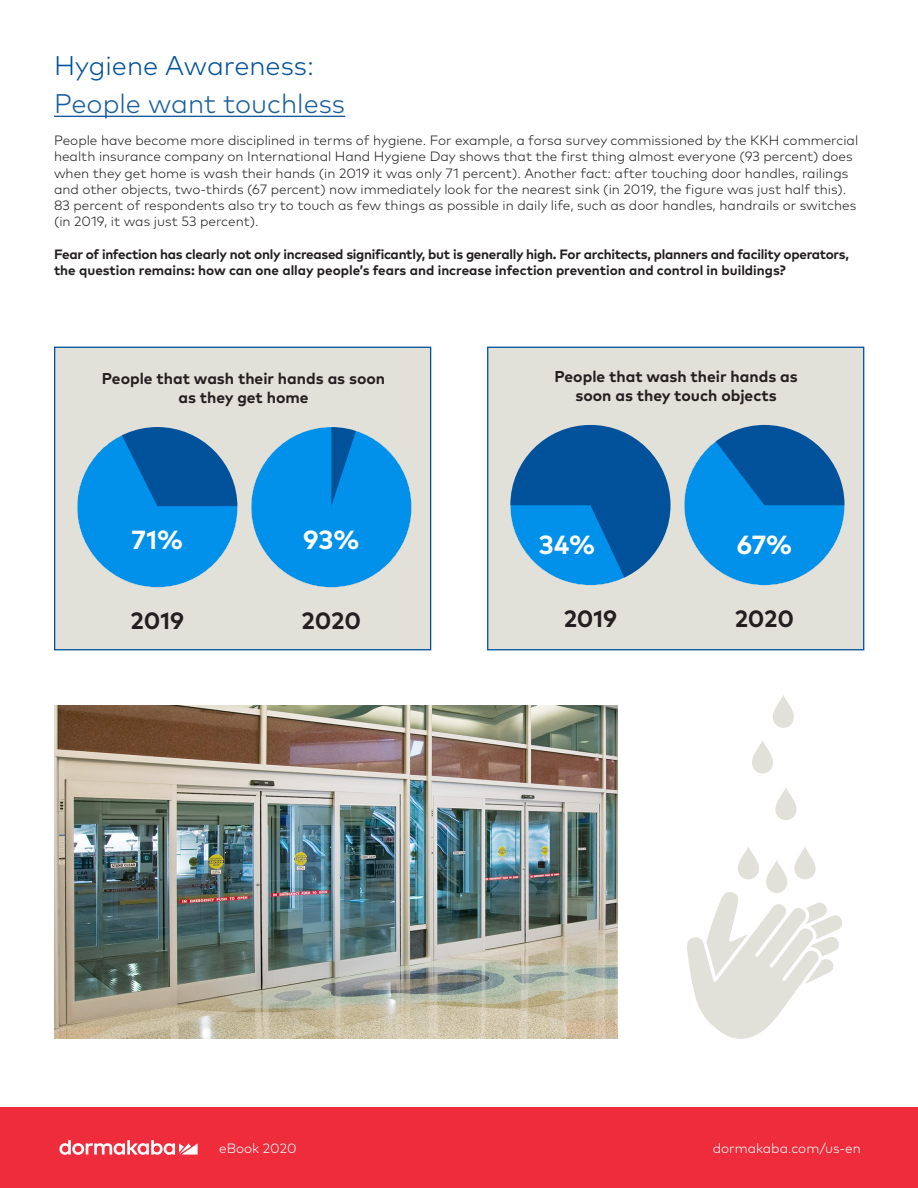
<style>
.page{position:relative;width:918px;height:1188px;background:#fff}
.page>*{position:absolute;margin:0;border:0;box-sizing:border-box;transform-origin:0 0}
.Subtitle_20pt_24pt{font:300 27px "Mark Pro";color:#175d9e}
.Subtitle_20pt_24pt-2{font:300 27px "Mark Pro";color:#01519b}
.Tab_Head_center_ligh{font:700 26.25px "Mark Pro";letter-spacing:.005em;color:#fff}
.Descriptor_light_bla{font:700 23.55px "Mark Pro";color:#231f20}
.Descriptor_light_bla-2{font:700 15.75px/18.9px "Mark Pro";color:#231f20;text-align:center}
.Descriptor_light_bla-3{font:300 13.5px/16.2px "Mark Pro";color:#231f20}
.Descriptor_light_bla-4{font:700 13.5px/16.2px "Mark Pro";letter-spacing:-.02em;color:#231f20}
.Tab_Head_center_ligh-2{font:300 13.5px "Mark Pro";color:#fff}
</style>
<div class="page">
<div style="left:0;top:1107px;width:918px;height:81px;background:#ee2c3b"></div>
<svg style="left:59px;top:1140px;width:139px;height:15px"></svg>
<hr style="left:54px;top:116px;width:291px;height:1px;background:#175d9e">
<img style="left:54px;top:705px;width:564px;height:334px">
<div style="left:54px;top:347px;width:377px;height:303px;background:#e2e1d9;border:1px solid #01519b"></div>
<svg style="left:77px;top:435px;width:160px;height:152px"></svg>
<svg style="left:251px;top:427px;width:160px;height:160px"></svg>
<div style="left:487px;top:347px;width:377px;height:303px;background:#e2e1d9;border:1px solid #01519b"></div>
<div style="left:510px;top:425px;width:161px;height:160px;background:#01519b;border-radius:50%"></div>
<svg style="left:510px;top:505px;width:114px;height:80px"></svg>
<div style="left:684px;top:425px;width:161px;height:160px;background:#01519b;border-radius:50%"></div>
<svg style="left:684px;top:442px;width:161px;height:143px"></svg>
<svg style="left:687px;top:892px;width:155px;height:147px"></svg>
<svg style="left:794px;top:846px;width:22px;height:33px"></svg>
<svg style="left:766px;top:860px;width:21px;height:33px"></svg>
<svg style="left:738px;top:846px;width:21px;height:33px"></svg>
<svg style="left:775px;top:787px;width:22px;height:33px"></svg>
<svg style="left:752px;top:740px;width:21px;height:33px"></svg>
<svg style="left:773px;top:695px;width:21px;height:33px"></svg>
<p class="Subtitle_20pt_24pt-2" style="left:54px;top:46px;width:262px">Hygiene Awareness:</p>
<p class="Subtitle_20pt_24pt" style="left:54px;top:83px;width:293px">People want touchless</p>
<p class="Descriptor_light_bla-3" style="left:54px;top:131px;width:806px">People have become more disciplined in terms of hygiene. For example, a forsa survey commissioned by the KKH commercial health insurance company on International Hand Hygiene Day shows that the first thing almost everyone (93 percent) does when they get home is wash their hands (in 2019 it was only 71 percent). Another fact: after touching door handles, railings and other objects, two-thirds (67 percent) now immediately look for the nearest sink (in 2019, the figure was just half this).<br>83 percent of respondents also try to touch as few things as possible in daily life, such as door handles, handrails or switches (in 2019, it was just 53 percent).</p>
<p class="Descriptor_light_bla-4" style="left:54px;top:245px;width:797px">Fear of infection has clearly not only increased significantly, but is generally high. For architects, planners and facility operators, the question remains: how can one allay people’s fears and increase infection prevention and control in buildings?</p>
<p class="Descriptor_light_bla-2" style="left:102px;top:367px;width:285px">People that wash their hands as soon</p>
<p class="Descriptor_light_bla-2" style="left:179px;top:386px;width:132px">as they get home</p>
<p class="Descriptor_light_bla-2" style="left:554px;top:365px;width:245px">People that wash their hands as soon as they touch objects</p>
<p class="Tab_Head_center_ligh" style="left:132px;top:519px;width:53px">71%</p>
<p class="Tab_Head_center_ligh" style="left:303px;top:519px;width:58px">93%</p>
<p class="Tab_Head_center_ligh" style="left:539px;top:525px;width:58px">34%</p>
<p class="Tab_Head_center_ligh" style="left:737px;top:525px;width:57px">67%</p>
<p class="Descriptor_light_bla" style="left:131px;top:603px;width:55px">2019</p>
<p class="Descriptor_light_bla" style="left:302px;top:603px;width:61px">2020</p>
<p class="Descriptor_light_bla" style="left:564px;top:600px;width:55px">2019</p>
<p class="Descriptor_light_bla" style="left:735px;top:600px;width:61px">2020</p>
<p class="Tab_Head_center_ligh-2" style="left:219px;top:1138px;width:79px">eBook 2020</p>
<p class="Tab_Head_center_ligh-2" style="left:713px;top:1138px;width:150px">dormakaba.com/us-en</p>
</div>
